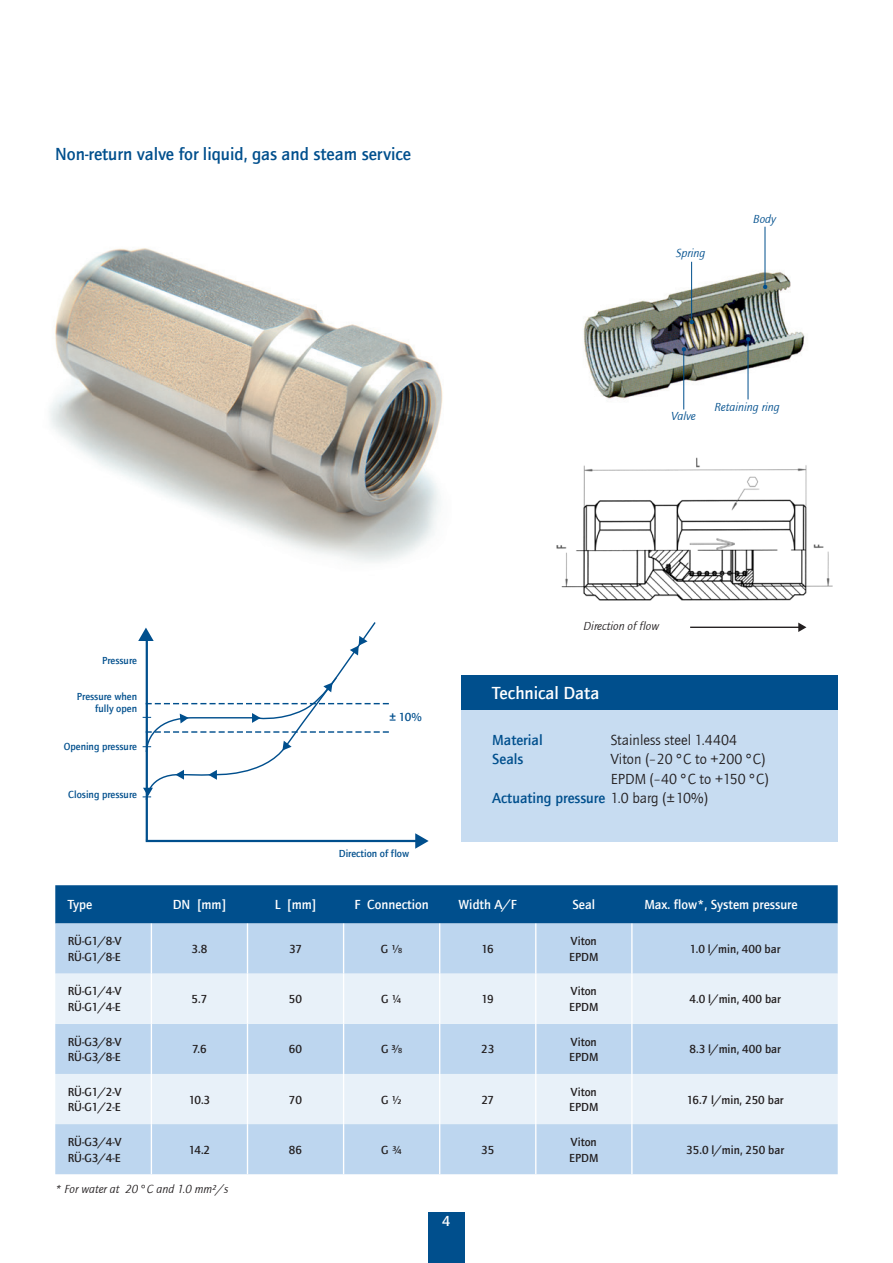
<style>
.page{position:relative;width:893px;height:1263px;background:#fff}
.page>*{position:absolute;margin:0;border:0;box-sizing:border-box;transform-origin:0 0}
.t1{font:500 18px "Quay Sans ITC Com";color:#004f8d}
.t2{font:500 18px "Quay Sans ITC Com";color:#fff}
.t3{font:15px "Quay Sans ITC Com";color:#231f20}
.t4{font:500 15px "Quay Sans ITC Com";color:#004f8d}
.t5{font:500 15px "Quay Sans ITC Com";color:#fff}
.t6{font:500 13.5px "Quay Sans ITC Com";color:#fff}
.t7{font:500 12px/15.8px "Quay Sans ITC Com";color:#231f20}
.t8{font:italic 12px "Quay Sans ITC Com";color:#231f20}
.t9{font:italic 12px "Quay Sans ITC Com";color:#004f8d}
.t10{font:500 12px "Quay Sans ITC Com";color:#004f8d}
.t11{font:500 10.5px/12.6px "Quay Sans ITC Com";color:#004f8d;text-align:right}
.s1{font-style:italic}
.s2{font-weight:400;color:#231f20}
.s3{font-size:7.5px}
</style>
<div class="page">
<img style="left:49px;top:248px;width:394px;height:314px">
<div style="left:428px;top:1213px;width:37px;height:50px;background:#004f8d"></div>
<img style="left:556px;top:457px;width:277px;height:144px">
<div style="left:55px;top:885px;width:783px;height:38px;background:#004f8d"></div>
<div style="left:55px;top:923px;width:783px;height:251px;background:#bdd6ef"></div>
<svg style="left:55px;top:974px;width:783px;height:150px;background:#d9e8f5"></svg>
<hr style="left:151px;top:923px;width:1px;height:51px;background:#fff">
<hr style="left:247px;top:923px;width:1px;height:51px;background:#fff">
<hr style="left:343px;top:923px;width:1px;height:51px;background:#fff">
<hr style="left:439px;top:923px;width:1px;height:51px;background:#fff">
<hr style="left:535px;top:923px;width:1px;height:51px;background:#fff">
<hr style="left:631px;top:923px;width:2px;height:51px;background:#fff">
<hr style="left:151px;top:974px;width:1px;height:50px;background:#fff">
<hr style="left:247px;top:974px;width:1px;height:50px;background:#fff">
<hr style="left:343px;top:974px;width:1px;height:50px;background:#fff">
<hr style="left:439px;top:974px;width:1px;height:50px;background:#fff">
<hr style="left:535px;top:974px;width:1px;height:50px;background:#fff">
<hr style="left:631px;top:974px;width:2px;height:50px;background:#fff">
<hr style="left:151px;top:1024px;width:1px;height:50px;background:#fff">
<hr style="left:247px;top:1024px;width:1px;height:50px;background:#fff">
<hr style="left:343px;top:1024px;width:1px;height:50px;background:#fff">
<hr style="left:439px;top:1024px;width:1px;height:50px;background:#fff">
<hr style="left:535px;top:1024px;width:1px;height:50px;background:#fff">
<hr style="left:631px;top:1024px;width:2px;height:50px;background:#fff">
<hr style="left:151px;top:1074px;width:1px;height:50px;background:#fff">
<hr style="left:247px;top:1074px;width:1px;height:50px;background:#fff">
<hr style="left:343px;top:1074px;width:1px;height:50px;background:#fff">
<hr style="left:439px;top:1074px;width:1px;height:50px;background:#fff">
<hr style="left:535px;top:1074px;width:1px;height:50px;background:#fff">
<hr style="left:631px;top:1074px;width:2px;height:50px;background:#fff">
<hr style="left:151px;top:1124px;width:1px;height:50px;background:#fff">
<hr style="left:247px;top:1124px;width:1px;height:50px;background:#fff">
<hr style="left:343px;top:1124px;width:1px;height:50px;background:#fff">
<hr style="left:439px;top:1124px;width:1px;height:50px;background:#fff">
<hr style="left:535px;top:1124px;width:1px;height:50px;background:#fff">
<hr style="left:631px;top:1124px;width:2px;height:50px;background:#fff">
<div style="left:461px;top:685px;width:377px;height:157px;background:#c7dcf1"></div>
<div style="left:461px;top:675px;width:377px;height:35px;background:#004f8d"></div>
<hr style="left:146px;top:637px;width:2px;height:203px;background:#004f8d">
<hr style="left:146px;top:840px;width:272px;height:2px;background:#004f8d">
<svg style="left:415px;top:833px;width:14px;height:16px"></svg>
<svg style="left:138px;top:622px;width:251px;height:179px"></svg>
<img style="left:583px;top:264px;width:222px;height:139px">
<hr style="left:691px;top:262px;width:1px;height:61px;background:#004f8d">
<svg style="left:689px;top:319px;width:5px;height:5px"></svg>
<hr style="left:683px;top:348px;width:1px;height:61px;background:#004f8d">
<svg style="left:681px;top:347px;width:5px;height:5px"></svg>
<hr style="left:748px;top:338px;width:1px;height:61px;background:#004f8d">
<svg style="left:746px;top:337px;width:5px;height:5px"></svg>
<hr style="left:765px;top:227px;width:1px;height:61px;background:#004f8d">
<svg style="left:763px;top:284px;width:5px;height:5px"></svg>
<hr style="left:690px;top:627px;width:110px;height:1px;background:#231f20">
<svg style="left:798px;top:623px;width:8px;height:9px"></svg>
<h1 class="t1" style="left:55px;top:143px;width:357px">Non-return valve for liquid, gas and steam service</h1>
<p class="t9" style="left:676px;top:246px;width:31px">Spring</p>
<p class="t9" style="left:753px;top:212px;width:24px">Body</p>
<p class="t9" style="left:671px;top:409px;width:26px">Valve</p>
<p class="t9" style="left:715px;top:400px;width:67px">Retaining ring</p>
<p class="t11" style="left:102px;top:654px;width:36px">Pressure</p>
<p class="t11" style="left:77px;top:690px;width:62px">Pressure when fully open</p>
<p class="t11" style="left:64px;top:740px;width:75px">Opening pressure</p>
<p class="t11" style="left:68px;top:788px;width:70px">Closing pressure</p>
<p class="t10" style="left:389px;top:710px;width:34px">± 10%</p>
<p class="t11" style="left:339px;top:847px;width:72px">Direction of flow</p>
<p class="t8" style="left:584px;top:619px;width:77px">Direction of flow</p>
<h1 class="t2" style="left:492px;top:682px;width:109px">Technical Data</h1>
<p class="t4" style="left:492px;top:730px;width:52px">Material</p>
<p class="t3" style="left:611px;top:731px;width:128px">Stainless steel 1.4404</p>
<p class="t4" style="left:492px;top:750px;width:33px">Seals</p>
<p class="t3" style="left:611px;top:750px;width:156px">Viton (<span class="s1">–</span>20°C to +200°C)</p>
<p class="t3" style="left:611px;top:770px;width:159px">EPDM (<span class="s1">–</span>40°C to +150°C)</p>
<p class="t4" style="left:492px;top:789px;width:217px">Actuating pressure <span class="s2">1.0 barg (±10%)</span></p>
<p class="t6" style="left:68px;top:897px;width:26px">Type</p>
<p class="t6" style="left:173px;top:897px;width:55px">DN [mm]</p>
<p class="t6" style="left:275px;top:897px;width:43px">L [mm]</p>
<p class="t6" style="left:355px;top:897px;width:76px">F Connection</p>
<p class="t6" style="left:459px;top:897px;width:60px">Width A/F</p>
<p class="t6" style="left:572px;top:897px;width:24px">Seal</p>
<p class="t6" style="left:644px;top:897px;width:155px">Max. flow*, System pressure</p>
<p class="t7" style="left:68px;top:933px;width:55px">RÜ-G1/8-V<br>RÜ-G1/8-E</p>
<p class="t7" style="left:192px;top:941px;width:17px">3.8</p>
<p class="t7" style="left:289px;top:941px;width:14px">37</p>
<p class="t7" style="left:381px;top:941px;width:23px">G ¹⁄<span class="s3">8</span></p>
<p class="t7" style="left:482px;top:941px;width:14px">16</p>
<p class="t7" style="left:569px;top:933px;width:31px">Viton<br>EPDM</p>
<p class="t7" style="left:690px;top:941px;width:92px">1.0 l/min, 400 bar</p>
<p class="t7" style="left:68px;top:983px;width:55px">RÜ-G1/4-V<br>RÜ-G1/4-E</p>
<p class="t7" style="left:192px;top:991px;width:17px">5.7</p>
<p class="t7" style="left:289px;top:991px;width:15px">50</p>
<p class="t7" style="left:381px;top:991px;width:22px">G ¼</p>
<p class="t7" style="left:482px;top:991px;width:14px">19</p>
<p class="t7" style="left:569px;top:983px;width:31px">Viton<br>EPDM</p>
<p class="t7" style="left:690px;top:991px;width:93px">4.0 l/min, 400 bar</p>
<p class="t7" style="left:68px;top:1033px;width:55px">RÜ-G3/8-V<br>RÜ-G3/8-E</p>
<p class="t7" style="left:192px;top:1041px;width:16px">7.6</p>
<p class="t7" style="left:289px;top:1041px;width:15px">60</p>
<p class="t7" style="left:381px;top:1041px;width:23px">G ³⁄<span class="s3">8</span></p>
<p class="t7" style="left:481px;top:1041px;width:15px">23</p>
<p class="t7" style="left:569px;top:1033px;width:31px">Viton<br>EPDM</p>
<p class="t7" style="left:690px;top:1041px;width:93px">8.3 l/min, 400 bar</p>
<p class="t7" style="left:68px;top:1084px;width:55px">RÜ-G1/2-V<br>RÜ-G1/2-E</p>
<p class="t7" style="left:189px;top:1091px;width:23px">10.3</p>
<p class="t7" style="left:289px;top:1091px;width:15px">70</p>
<p class="t7" style="left:381px;top:1091px;width:22px">G ½</p>
<p class="t7" style="left:481px;top:1091px;width:14px">27</p>
<p class="t7" style="left:569px;top:1084px;width:31px">Viton<br>EPDM</p>
<p class="t7" style="left:687px;top:1091px;width:98px">16.7 l/min, 250 bar</p>
<p class="t7" style="left:68px;top:1134px;width:55px">RÜ-G3/4-V<br>RÜ-G3/4-E</p>
<p class="t7" style="left:189px;top:1142px;width:23px">14.2</p>
<p class="t7" style="left:289px;top:1142px;width:15px">86</p>
<p class="t7" style="left:381px;top:1142px;width:22px">G ¾</p>
<p class="t7" style="left:481px;top:1142px;width:15px">35</p>
<p class="t7" style="left:569px;top:1134px;width:31px">Viton<br>EPDM</p>
<p class="t7" style="left:686px;top:1142px;width:99px">35.0 l/min, 250 bar</p>
<p class="t8" style="left:55px;top:1182px;width:174px">* For water at 20°C and 1.0 mm²/s</p>
<p class="t5" style="left:442px;top:1212px;width:10px">34</p>
</div>
